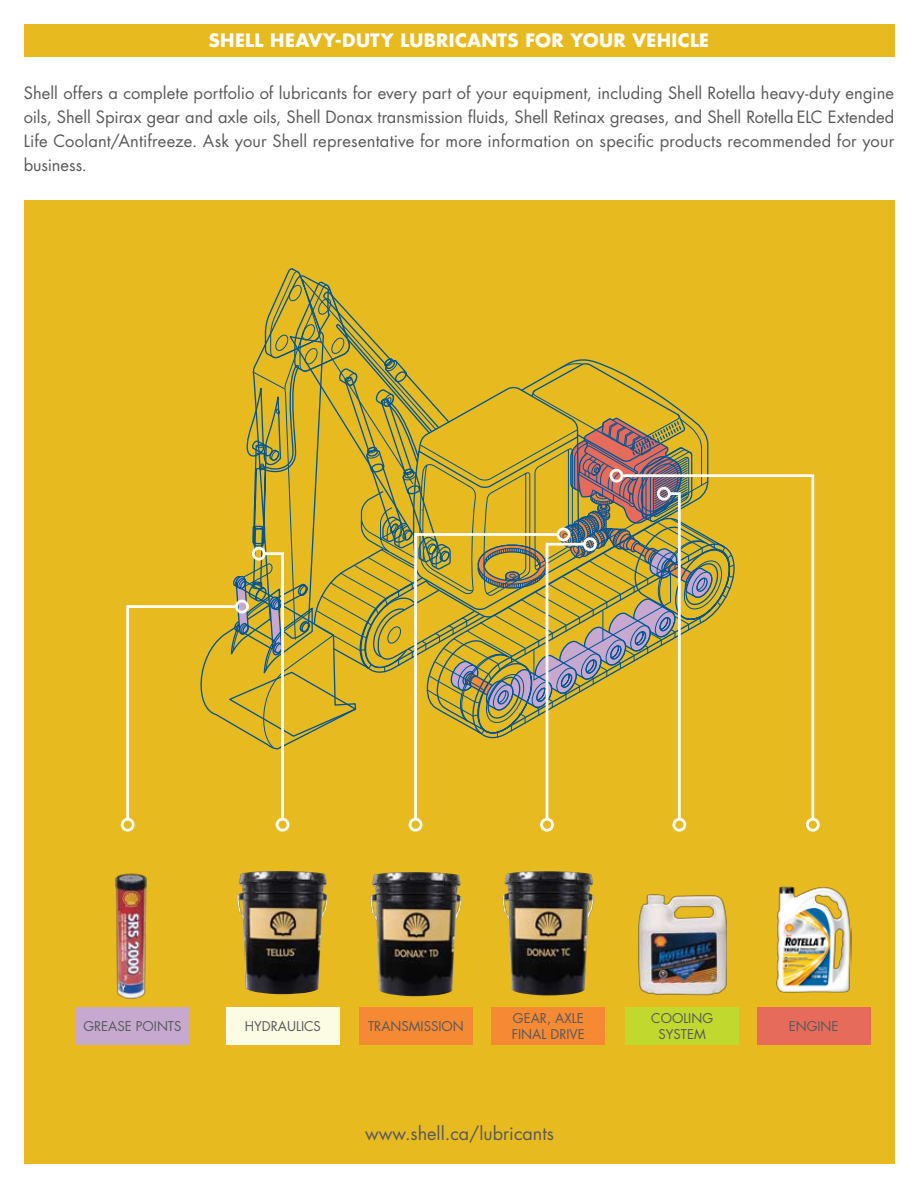
<style>
.page{position:relative;width:918px;height:1188px;background:#fff}
.page>*{position:absolute;margin:0;border:0;box-sizing:border-box;transform-origin:0 0}
.t1{font:700 18px "Futura";letter-spacing:.02em;color:#fff}
.t2{font:18px "Futura";color:#58595b}
.t3{font:16.5px/24px "Futura";letter-spacing:.015em;color:#58595b;text-align:justify}
.t4{font:13.2px/15.8px "Futura";color:#58595b}
</style>
<div class="page">
<div style="left:24px;top:24px;width:870px;height:33px;background:#e7ba20"></div>
<div style="left:24px;top:201px;width:870px;height:963px;background:#e7ba20"></div>
<div style="left:121px;top:818px;width:14px;height:14px;border:3px solid #fff;border-radius:50%"></div>
<div style="left:276px;top:818px;width:13px;height:14px;border:3px solid #fff;border-radius:50%"></div>
<div style="left:409px;top:818px;width:13px;height:14px;border:3px solid #fff;border-radius:50%"></div>
<div style="left:540px;top:818px;width:14px;height:14px;border:3px solid #fff;border-radius:50%"></div>
<svg style="left:734px;top:474px;width:81px;height:348px"></svg>
<div style="left:806px;top:818px;width:14px;height:14px;border:3px solid #fff;border-radius:50%"></div>
<svg style="left:125px;top:268px;width:609px;height:554px"></svg>
<div style="left:657px;top:487px;width:14px;height:14px;border:3px solid #fff;border-radius:50%"></div>
<div style="left:672px;top:818px;width:14px;height:14px;border:3px solid #fff;border-radius:50%"></div>
<div style="left:76px;top:1007px;width:113px;height:38px;background:#c7a9d0"></div>
<div style="left:492px;top:1007px;width:113px;height:38px;background:#f68933"></div>
<div style="left:625px;top:1007px;width:114px;height:38px;background:#c1d82f"></div>
<img style="left:638px;top:894px;width:89px;height:102px">
<div style="left:757px;top:1007px;width:113px;height:38px;background:#e66b5b"></div>
<img style="left:776px;top:886px;width:76px;height:106px">
<img style="left:237px;top:871px;width:91px;height:123px">
<div style="left:226px;top:1007px;width:114px;height:38px;background:#fcfbe4"></div>
<div style="left:359px;top:1007px;width:114px;height:38px;background:#f68933"></div>
<img style="left:370px;top:872px;width:92px;height:124px">
<img style="left:502px;top:871px;width:92px;height:125px">
<img style="left:115px;top:873px;width:32px;height:126px">
<p class="t1" style="left:209px;top:28px;width:502px">SHELL HEAVY-DUTY LUBRICANTS FOR YOUR VEHICLE</p>
<p class="t3" style="left:24px;top:81px;width:872px">Shell offers a complete portfolio of lubricants for every part of your equipment, including Shell Rotella heavy-duty engine oils, Shell Spirax gear and axle oils, Shell Donax transmission fluids, Shell Retinax greases, and Shell Rotella ELC Extended Life Coolant/Antifreeze. Ask your Shell representative for more information on specific products recommended for your business.</p>
<p class="t4" style="left:83px;top:1018px;width:100px">GREASE POINTS</p>
<p class="t4" style="left:512px;top:1011px;width:74px">GEAR, AXLE<br>FINAL DRIVE</p>
<p class="t4" style="left:651px;top:1011px;width:63px;text-align:center">COOLING<br>SYSTEM</p>
<p class="t4" style="left:245px;top:1018px;width:78px">HYDRAULICS</p>
<p class="t4" style="left:368px;top:1018px;width:97px">TRANSMISSION</p>
<p class="t4" style="left:789px;top:1018px;width:51px">ENGINE</p>
<p class="t2" style="left:365px;top:1121px;width:190px">www.shell.ca/lubricants</p>
</div>
